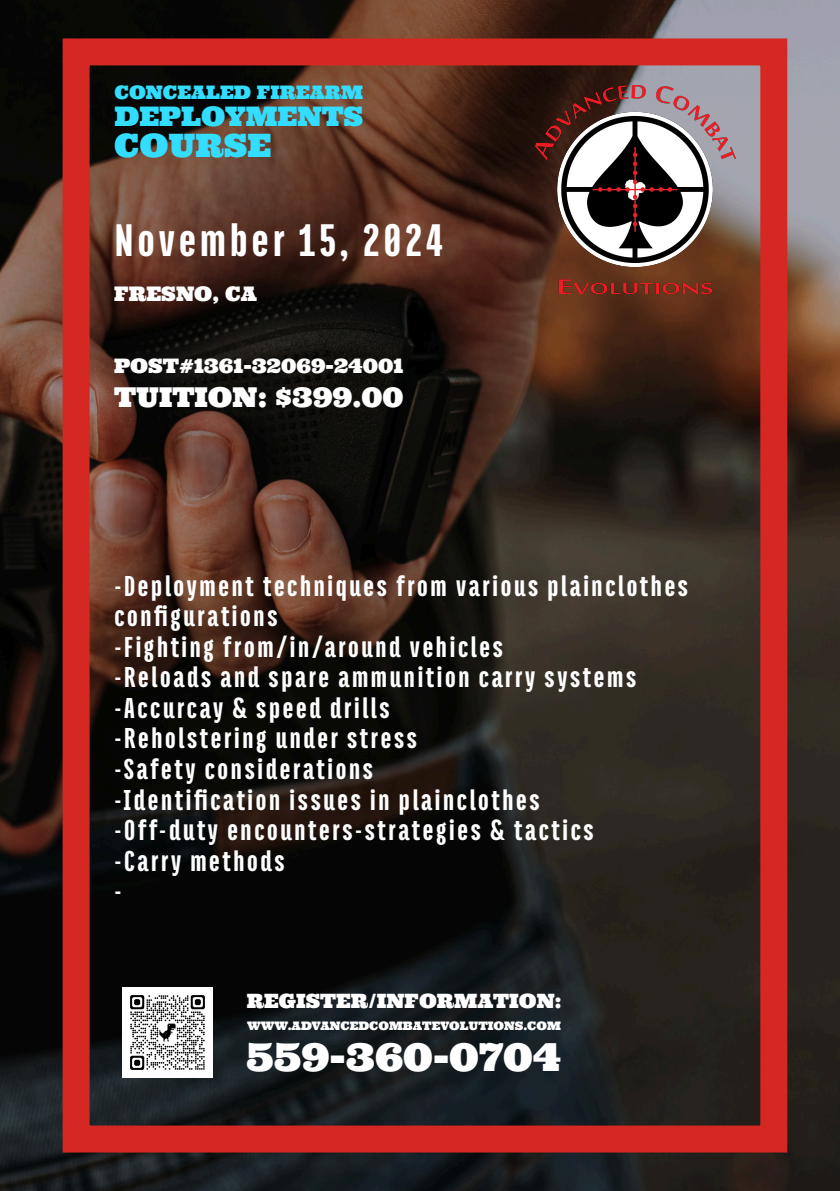
<style>
.page{position:relative;width:840px;height:1191px;background:#fff}
.page>*{position:absolute;margin:0;border:0;box-sizing:border-box;transform-origin:0 0}
.t1{font:900 49.6px "Titular";letter-spacing:.085em;color:#fff}
.t2{font:38.6px "Ultra";color:#fff}
.t3{font:32.2px "Ultra";color:#3df}
.t4{font:900 31.2px/30.6px "Titular";letter-spacing:.085em;color:#fff}
.t5{font:27.4px "Ultra";color:#fff}
.t6{font:27px "Ultra";color:#3df}
.t7{font:20.2px "Ultra";color:#fff}
.t8{font:20px "Ultra";color:#fff}
.t9{font:19.8px "Ultra";color:#fff}
.t10{font:18.6px "Ultra";color:#3df}
.t11{font:11.8px "Ultra";color:#fff}
</style>
<div class="page">
<img style="left:0;top:0;width:839px;height:1191px">
<div style="left:63px;top:38px;width:724px;height:1114px;border:27px solid #d62822"></div>
<img style="left:535px;top:85px;width:200px;height:209px">
<img style="left:122px;top:988px;width:90px;height:89px">
<p class="t10" style="left:114px;top:80px;width:250px">CONCEALED FIREARM</p>
<p class="t6" style="left:114px;top:99px;width:250px">DEPLOYMENTS</p>
<p class="t3" style="left:114px;top:124px;width:159px">COURSE</p>
<h1 class="t1" style="left:115px;top:214px;width:330px">November 15, 2024</h1>
<p class="t7" style="left:114px;top:280px;width:144px">FRESNO, CA</p>
<p class="t8" style="left:114px;top:353px;width:291px">POST#1361-32069-24001</p>
<p class="t5" style="left:114px;top:379px;width:291px">TUITION: $399.00</p>
<p class="t4" style="left:114px;top:570px;width:575px">-Deployment techniques from various plainclothes configurations<br>-Fighting from/in/around vehicles<br>-Reloads and spare ammunition carry systems -Accurcay &amp; speed drills<br>-Reholstering under stress<br>-Safety considerations<br>-Identification issues in plainclothes<br>-Off-duty encounters-strategies &amp; tactics<br>-Carry methods<br>-</p>
<p class="t9" style="left:247px;top:988px;width:316px">REGISTER/INFORMATION:</p>
<p class="t11" style="left:247px;top:1018px;width:315px">WWW.ADVANCEDCOMBATEVOLUTIONS.COM</p>
<p class="t2" style="left:246px;top:1032px;width:316px">559-360-0704</p>
</div>
